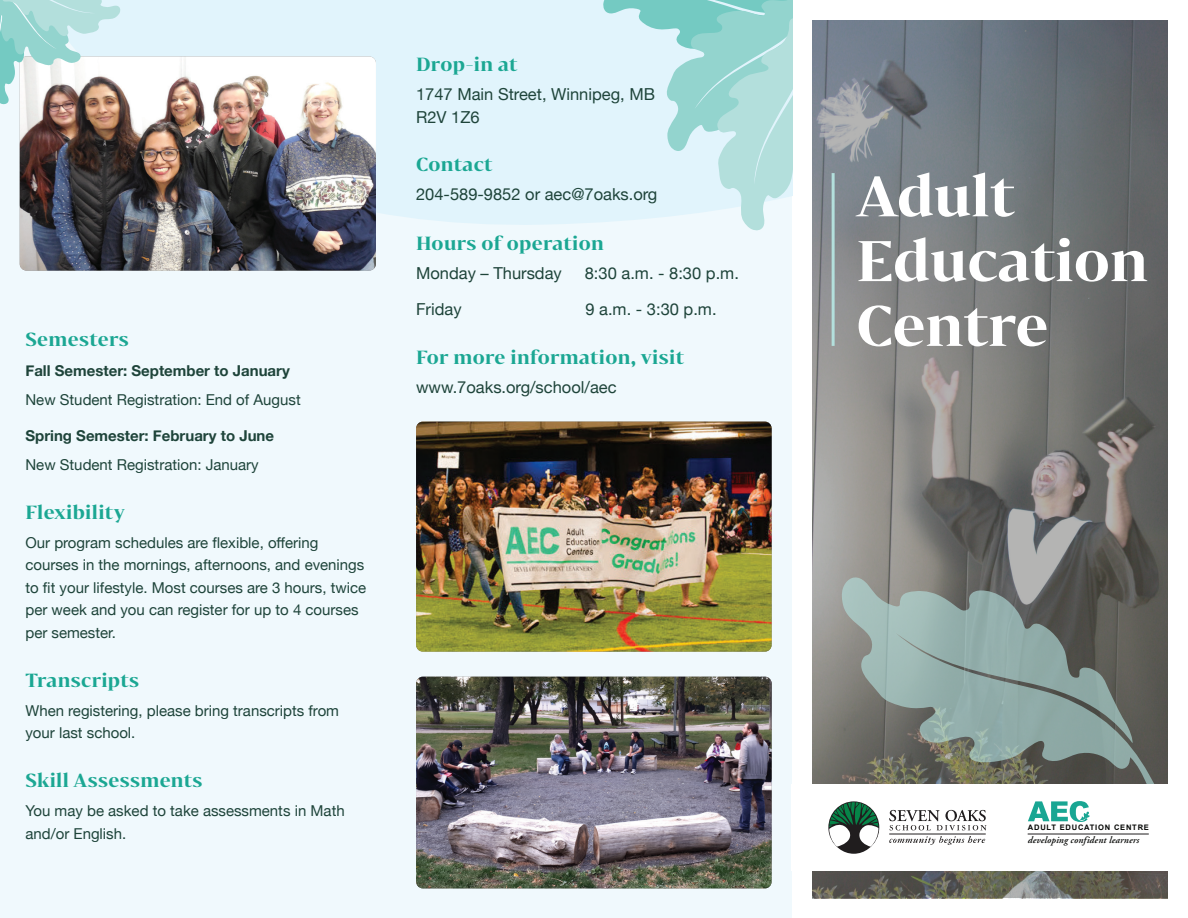
<style>
.page{position:relative;width:1188px;height:918px;background:#fff}
.page>*{position:absolute;margin:0;border:0;box-sizing:border-box;transform-origin:0 0}
.t1{font:700 54px/64.8px "Bw Darius";color:#fff}
.t2{font:700 18px "Bw Darius";letter-spacing:.02em;color:#1ba793}
.t3{font:16.5px/22.5px "Helvetica Neue";color:#1e443a}
.t4{font:15px/22.5px "Helvetica Neue";color:#1e443a}
.t5{font:italic 600 9.6px "Adobe Garamond";letter-spacing:.015em;color:#040503}
.t6{font:700 7.5px "Arial";letter-spacing:.1em;color:#040503}
.s1{font-weight:700}
</style>
<div class="page">
<div style="left:0;top:0;width:792px;height:917px;background:#f0f9fd"></div>
<div style="left:121px;top:0;width:481px;height:225px;background:#e1f4fc"></div>
<svg style="left:602px;top:0;width:191px;height:231px"></svg>
<img style="left:20px;top:56px;width:356px;height:215px">
<img style="left:416px;top:422px;width:356px;height:230px">
<img style="left:416px;top:677px;width:356px;height:211px">
<svg style="left:812px;top:21px;width:356px;height:877px;background:#787a7b"></svg>
<svg style="left:841px;top:575px;width:327px;height:209px;background:#7a8680"></svg>
<div style="left:792px;top:784px;width:396px;height:87px;background:#fff"></div>
<svg style="left:828px;top:801px;width:52px;height:53px"></svg>
<hr style="left:1028px;top:834px;width:121px;height:1px;background:#201d1e">
<svg style="left:889px;top:810px;width:98px;height:35px"></svg>
<svg style="left:1028px;top:801px;width:62px;height:21px"></svg>
<hr style="left:832px;top:173px;width:3px;height:173px;background:#b3dfdc">
<svg style="left:0;top:0;width:121px;height:104px"></svg>
<p class="t2" style="left:25px;top:327px;width:105px">Semesters</p>
<p class="t4" style="left:25px;top:357px;width:277px;line-height:29.2px"><span class="s1">Fall Semester: September to January<br></span>New Student Registration: End of August</p>
<p class="t4" style="left:25px;top:422px;width:250px;line-height:29.2px"><span class="s1">Spring Semester: February to June<br></span>New Student Registration: January</p>
<p class="t2" style="left:25px;top:499px;width:101px">Flexibility</p>
<p class="t4" style="left:25px;top:532px;width:342px">Our program schedules are flexible, offering courses in the mornings, afternoons, and evenings to fit your lifestyle. Most courses are 3 hours, twice per week and you can register for up to 4 courses per semester.</p>
<p class="t2" style="left:25px;top:667px;width:115px">Transcripts</p>
<p class="t4" style="left:25px;top:700px;width:315px">When registering, please bring transcripts from your last school.</p>
<p class="t2" style="left:25px;top:768px;width:179px">Skill Assessments</p>
<p class="t4" style="left:25px;top:800px;width:321px">You may be asked to take assessments in Math and/or English.</p>
<p class="t2" style="left:416px;top:52px;width:103px">Drop-in at</p>
<p class="t3" style="left:416px;top:84px;width:241px">1747 Main Street, Winnipeg, MB<br>R2V 1Z6</p>
<p class="t2" style="left:416px;top:152px;width:78px">Contact</p>
<p class="t3" style="left:416px;top:184px;width:243px">204-589-9852 or aec@7oaks.org</p>
<p class="t2" style="left:416px;top:231px;width:189px">Hours of operation</p>
<p class="t3" style="left:416px;top:263px;width:147px">Monday – Thursday</p>
<p class="t3" style="left:585px;top:263px;width:156px">8:30 a.m. - 8:30 p.m.</p>
<p class="t3" style="left:416px;top:299px;width:47px">Friday</p>
<p class="t3" style="left:585px;top:299px;width:133px">9 a.m. - 3:30 p.m.</p>
<p class="t2" style="left:416px;top:345px;width:269px">For more information, visit</p>
<p class="t3" style="left:416px;top:377px;width:202px">www.7oaks.org/school/aec</p>
<p class="t1" style="left:856px;top:161px;width:293px">Adult<br>Education</p>
<p class="t1" style="left:856px;top:290px;width:193px">Centre</p>
<p class="t6" style="left:1028px;top:822px;width:123px">ADULT EDUCATION CENTRE</p>
<p class="t5" style="left:1028px;top:834px;width:113px">developing confident learners</p>
</div>
